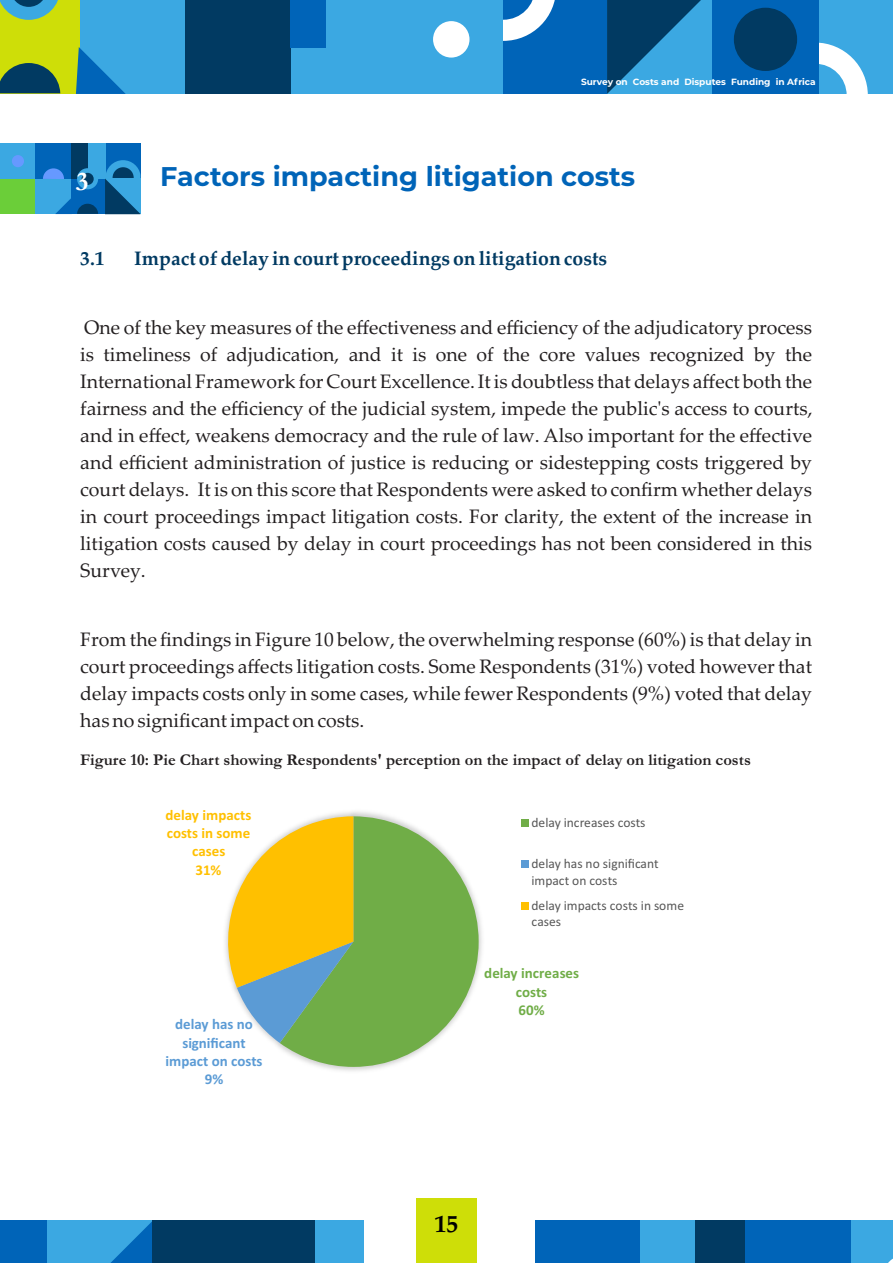
<style>
.page{position:relative;width:893px;height:1263px;background:#fff}
.page>*{position:absolute;margin:0;border:0;box-sizing:border-box;transform-origin:0 0}
.t1{font:700 27px "Montserrat";color:#0064b8}
.t2{font:700 27px "Garamond";color:#fff}
.t3{font:700 24px "Palatino Linotype";color:#000}
.t4{font:19.5px/27px "Palatino Linotype";color:#231f20;text-align:justify}
.t5{font:700 19.5px "Palatino Linotype";color:#013a62}
.t6{font:700 16.5px "Garamond";color:#231f20}
.t7{font:700 15px/18.3px "Calibri";color:#5b9bd5;text-align:center}
.t8{font:700 15px/18.3px "Calibri";color:#ffc000;text-align:center}
.t9{font:700 15px/18.3px "Calibri";color:#70ad47;text-align:center}
.t10{font:13.5px/16.5px "Calibri";color:#575757}
.t11{font:700 9px "Montserrat";color:#fff}
</style>
<div class="page">
<div style="left:0;top:0;width:82px;height:94px;background:#cede08"></div>
<div style="left:81px;top:0;width:106px;height:94px;background:#3ba8e2"></div>
<div style="left:186px;top:0;width:106px;height:94px;background:#013a62"></div>
<div style="left:291px;top:0;width:106px;height:94px;background:#3ba8e2"></div>
<div style="left:502px;top:0;width:106px;height:94px;background:#0064b8"></div>
<div style="left:817px;top:0;width:76px;height:94px;background:#3ba8e2"></div>
<svg style="left:503px;top:0;width:52px;height:41px"></svg>
<svg style="left:818px;top:43px;width:50px;height:51px"></svg>
<svg style="left:0;top:63px;width:60px;height:30px"></svg>
<svg style="left:0;top:0;width:58px;height:20px"></svg>
<svg style="left:76px;top:47px;width:50px;height:47px"></svg>
<div style="left:291px;top:0;width:35px;height:47px;background:#0064b8"></div>
<div style="left:397px;top:0;width:106px;height:94px;background:#3ba8e2"></div>
<div style="left:433px;top:21px;width:36px;height:37px;background:#fff;border-radius:50%"></div>
<svg style="left:607px;top:0;width:105px;height:94px;background:#2176a8"></svg>
<div style="left:712px;top:0;width:106px;height:94px;background:#0064b8"></div>
<div style="left:734px;top:8px;width:63px;height:63px;background:#013a62;border-radius:50%"></div>
<div style="left:535px;top:1220px;width:107px;height:43px;background:#0064b8"></div>
<div style="left:640px;top:1220px;width:107px;height:43px;background:#3ba8e2"></div>
<div style="left:695px;top:1220px;width:52px;height:43px;background:#013a62"></div>
<div style="left:746px;top:1220px;width:106px;height:43px;background:#0064b8"></div>
<div style="left:851px;top:1220px;width:42px;height:43px;background:#3ba8e2"></div>
<svg style="left:888px;top:1258px;width:5px;height:5px"></svg>
<div style="left:257px;top:1220px;width:107px;height:43px;background:#3ba8e2"></div>
<svg style="left:0;top:1220px;width:152px;height:43px;background:#2089cf"></svg>
<div style="left:152px;top:1220px;width:107px;height:43px;background:#013a62"></div>
<div style="left:257px;top:1220px;width:58px;height:43px;background:#013a62"></div>
<svg style="left:280px;top:816px;width:199px;height:251px;fill:#70ad47"></svg>
<svg style="left:225px;top:816px;width:128px;height:227px"></svg>
<div style="left:521px;top:819px;width:7px;height:7px;background:#70ad47"></div>
<div style="left:521px;top:861px;width:7px;height:7px;background:#5b9bd5"></div>
<div style="left:521px;top:902px;width:7px;height:8px;background:#ffc000"></div>
<div style="left:105px;top:143px;width:35px;height:36px;background:#0064b8"></div>
<div style="left:70px;top:179px;width:35px;height:35px;background:#0064b8"></div>
<div style="left:70px;top:143px;width:35px;height:36px;background:#3ba8e2"></div>
<div style="left:70px;top:143px;width:17px;height:36px;background:#013a62"></div>
<div style="left:35px;top:179px;width:35px;height:35px;background:#3ba8e2"></div>
<div style="left:35px;top:143px;width:35px;height:36px;background:#0064b8"></div>
<div style="left:0;top:179px;width:35px;height:35px;background:#6bce39"></div>
<div style="left:0;top:143px;width:35px;height:36px;background:#3ba8e2"></div>
<div style="left:77px;top:168px;width:21px;height:21px;background:#3ba8e2;border-radius:50%"></div>
<svg style="left:43px;top:168px;width:21px;height:11px"></svg>
<div style="left:82px;top:173px;width:12px;height:12px;background:#013a62;border-radius:50%"></div>
<div style="left:12px;top:155px;width:12px;height:12px;background:#69f;border-radius:50%"></div>
<svg style="left:55px;top:198px;width:43px;height:16px"></svg>
<svg style="left:105px;top:160px;width:35px;height:54px;background:#1e74a8"></svg>
<div style="left:416px;top:1198px;width:60px;height:65px;background:#cede08"></div>
<h1 class="t2" style="left:76px;top:172px;width:14px">3</h1>
<p class="t11" style="left:581px;top:76px;width:236px">Survey on Costs and Disputes Funding in Africa</p>
<h1 class="t1" style="left:160px;top:160px;width:476px">Factors impacting litigation costs</h1>
<p class="t5" style="left:80px;top:251px;width:26px">3.1</p>
<p class="t5" style="left:134px;top:251px;width:474px">Impact of delay in court proceedings on litigation costs</p>
<p class="t4" style="left:80px;top:316px;width:734px">One of the key measures of the effectiveness and efficiency of the adjudicatory process is timeliness of adjudication, and it is one of the core values recognized by the International Framework for Court Excellence. It is doubtless that delays affect both the fairness and the efficiency of the judicial system, impede the public's access to courts, and in effect, weakens democracy and the rule of law. Also important for the effective and efficient administration of justice is reducing or sidestepping costs triggered by court delays. It is on this score that Respondents were asked to confirm whether delays in court proceedings impact litigation costs. For clarity, the extent of the increase in litigation costs caused by delay in court proceedings has not been considered in this Survey.</p>
<p class="t4" style="left:80px;top:628px;width:733px">From the findings in Figure 10 below, the overwhelming response (60%) is that delay in court proceedings affects litigation costs. Some Respondents (31%) voted however that delay impacts costs only in some cases, while fewer Respondents (9%) voted that delay has no significant impact on costs.</p>
<p class="t6" style="left:80px;top:754px;width:672px">Figure 10: Pie Chart showing Respondents' perception on the impact of delay on litigation costs</p>
<p class="t8" style="left:166px;top:807px;width:87px">delay impacts costs in some cases<br>31%</p>
<p class="t10" style="left:531px;top:815px;width:116px">delay increases costs</p>
<p class="t10" style="left:531px;top:857px;width:129px">delay has no significant impact on costs</p>
<p class="t10" style="left:531px;top:898px;width:154px">delay impacts costs in some cases</p>
<p class="t7" style="left:166px;top:1016px;width:98px">delay has no significant impact on costs<br>9%</p>
<p class="t9" style="left:484px;top:965px;width:96px">delay increases costs<br>60%</p>
<p class="t3" style="left:434px;top:1214px;width:25px">15</p>
</div>
